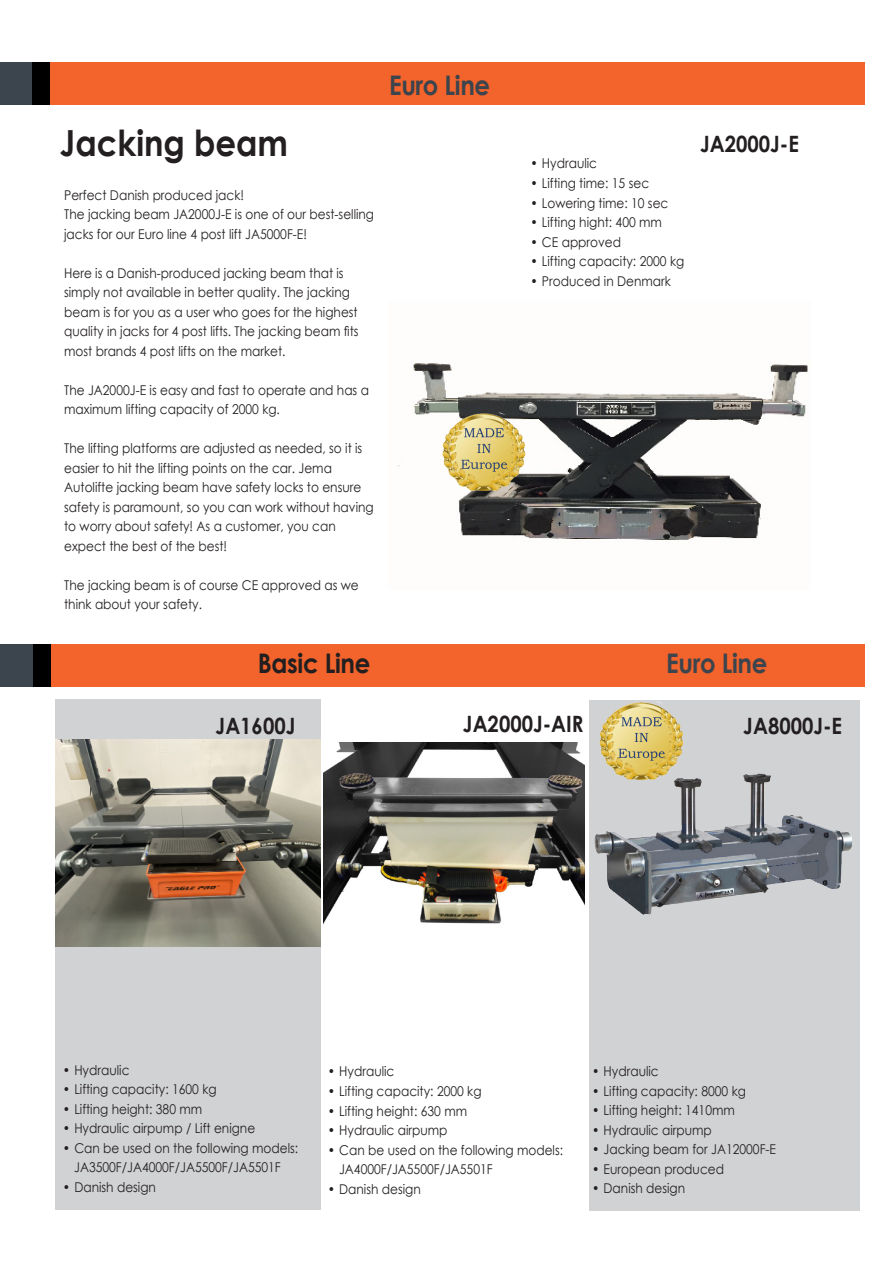
<style>
.page{position:relative;width:893px;height:1263px;background:#fff}
.page>*{position:absolute;margin:0;border:0;box-sizing:border-box;transform-origin:0 0}
.Brød{font:700 36px "Century Gothic";color:#231f20;scale:.9 1}
.Brød-2{font:700 27px "Century Gothic";letter-spacing:-.015em;color:#3c444d;scale:.9 1}
.Brød-3{font:700 27px "Century Gothic";letter-spacing:-.015em;color:#231f20;scale:.9 1}
.Brød-4{font:700 22.5px "Century Gothic";color:#231f20;scale:.9 1}
.Brød-5{font:13.5px/19.5px "Century Gothic";color:#231f20;scale:.9 1}
</style>
<div class="page">
<div style="left:41px;top:62px;width:823px;height:43px;background:#f2642b"></div>
<div style="left:0;top:62px;width:34px;height:43px;background:#3c444d"></div>
<div style="left:33px;top:62px;width:17px;height:43px;background:#000"></div>
<div style="left:49px;top:644px;width:815px;height:42px;background:#f2642b"></div>
<div style="left:0;top:644px;width:34px;height:42px;background:#3c444d"></div>
<div style="left:33px;top:644px;width:17px;height:42px;background:#000"></div>
<div style="left:56px;top:699px;width:265px;height:511px;background:#d1d2d4"></div>
<img style="left:56px;top:740px;width:265px;height:207px">
<div style="left:589px;top:700px;width:270px;height:511px;background:#d1d2d4"></div>
<img style="left:323px;top:742px;width:261px;height:183px">
<img style="left:594px;top:773px;width:258px;height:142px">
<img style="left:398px;top:363px;width:410px;height:177px">
<img style="left:442px;top:411px;width:90px;height:81px">
<img style="left:599px;top:701px;width:90px;height:80px">
<p class="Brød" style="left:60px;top:115px;width:255px">Jacking beam</p>
<p class="Brød-5" style="left:64px;top:185px;width:201px">Perfect Danish produced jack!</p>
<p class="Brød-5" style="left:64px;top:204px;width:346px">The jacking beam JA2000J-E is one of our best-selling jacks for our Euro line 4 post lift JA5000F-E!</p>
<p class="Brød-5" style="left:64px;top:263px;width:329px">Here is a Danish-produced jacking beam that is simply not available in better quality. The jacking beam is for you as a user who goes for the highest quality in jacks for 4 post lifts. The jacking beam fits most brands 4 post lifts on the market.</p>
<p class="Brød-5" style="left:64px;top:380px;width:340px">The JA2000J-E is easy and fast to operate and has a maximum lifting capacity of 2000 kg.</p>
<p class="Brød-5" style="left:64px;top:438px;width:333px">The lifting platforms are adjusted as needed, so it is easier to hit the lifting points on the car. Jema</p>
<p class="Brød-5" style="left:64px;top:477px;width:345px">Autolifte jacking beam have safety locks to ensure safety is paramount, so you can work without having to worry about safety! As a customer, you can</p>
<p class="Brød-5" style="left:64px;top:536px;width:183px">expect the best of the best!</p>
<p class="Brød-5" style="left:64px;top:575px;width:329px">The jacking beam is of course CE approved as we think about your safety.</p>
<p class="Brød-3" style="left:258px;top:642px;width:126px">Basic Line</p>
<p class="Brød-2" style="left:389px;top:65px;width:114px">Euro Line</p>
<p class="Brød-5" style="left:530px;top:154px;width:76px">• Hydraulic</p>
<p class="Brød-5" style="left:530px;top:173px;width:133px">• Lifting time: 15 sec</p>
<p class="Brød-5" style="left:530px;top:193px;width:155px">• Lowering time: 10 sec</p>
<p class="Brød-5" style="left:530px;top:212px;width:148px">• Lifting hight: 400 mm</p>
<p class="Brød-5" style="left:530px;top:232px;width:102px">• CE approved</p>
<p class="Brød-5" style="left:530px;top:251px;width:172px">• Lifting capacity: 2000 kg</p>
<p class="Brød-5" style="left:530px;top:271px;width:158px">• Produced in Denmark</p>
<p class="Brød-4" style="left:700px;top:127px;width:111px">JA2000J-E</p>
<p class="Brød-2" style="left:666px;top:643px;width:114px">Euro Line</p>
<p class="Brød-4" style="left:216px;top:709px;width:90px">JA1600J</p>
<p class="Brød-4" style="left:463px;top:706px;width:136px">JA2000J-AIR</p>
<p class="Brød-4" style="left:743px;top:709px;width:111px">JA8000J-E</p>
<p class="Brød-5" style="left:63px;top:1060px;width:76px">• Hydraulic</p>
<p class="Brød-5" style="left:63px;top:1079px;width:172px">• Lifting capacity: 1600 kg</p>
<p class="Brød-5" style="left:63px;top:1099px;width:156px">• Lifting height: 380 mm</p>
<p class="Brød-5" style="left:63px;top:1118px;width:215px">• Hydraulic airpump / Lift enigne</p>
<p class="Brød-5" style="left:63px;top:1138px;width:263px;text-align:center">• Can be used on the following models:<br>JA3500F/JA4000F/JA5500F/JA5501F</p>
<p class="Brød-5" style="left:63px;top:1177px;width:105px">• Danish design</p>
<p class="Brød-5" style="left:328px;top:1062px;width:76px">• Hydraulic</p>
<p class="Brød-5" style="left:328px;top:1081px;width:172px">• Lifting capacity: 2000 kg</p>
<p class="Brød-5" style="left:328px;top:1101px;width:156px">• Lifting height: 630 mm</p>
<p class="Brød-5" style="left:328px;top:1120px;width:135px">• Hydraulic airpump</p>
<p class="Brød-5" style="left:339px;top:1140px;width:250px;text-indent:-11px">• Can be used on the following models:<br>JA4000F/JA5500F/JA5501F</p>
<p class="Brød-5" style="left:328px;top:1179px;width:105px">• Danish design</p>
<p class="Brød-5" style="left:592px;top:1061px;width:76px">• Hydraulic</p>
<p class="Brød-5" style="left:592px;top:1081px;width:172px">• Lifting capacity: 8000 kg</p>
<p class="Brød-5" style="left:592px;top:1100px;width:160px">• Lifting height: 1410mm</p>
<p class="Brød-5" style="left:592px;top:1120px;width:135px">• Hydraulic airpump</p>
<p class="Brød-5" style="left:592px;top:1139px;width:206px">• Jacking beam for JA12000F-E</p>
<p class="Brød-5" style="left:592px;top:1159px;width:148px">• European produced</p>
<p class="Brød-5" style="left:592px;top:1178px;width:105px">• Danish design</p>
</div>
